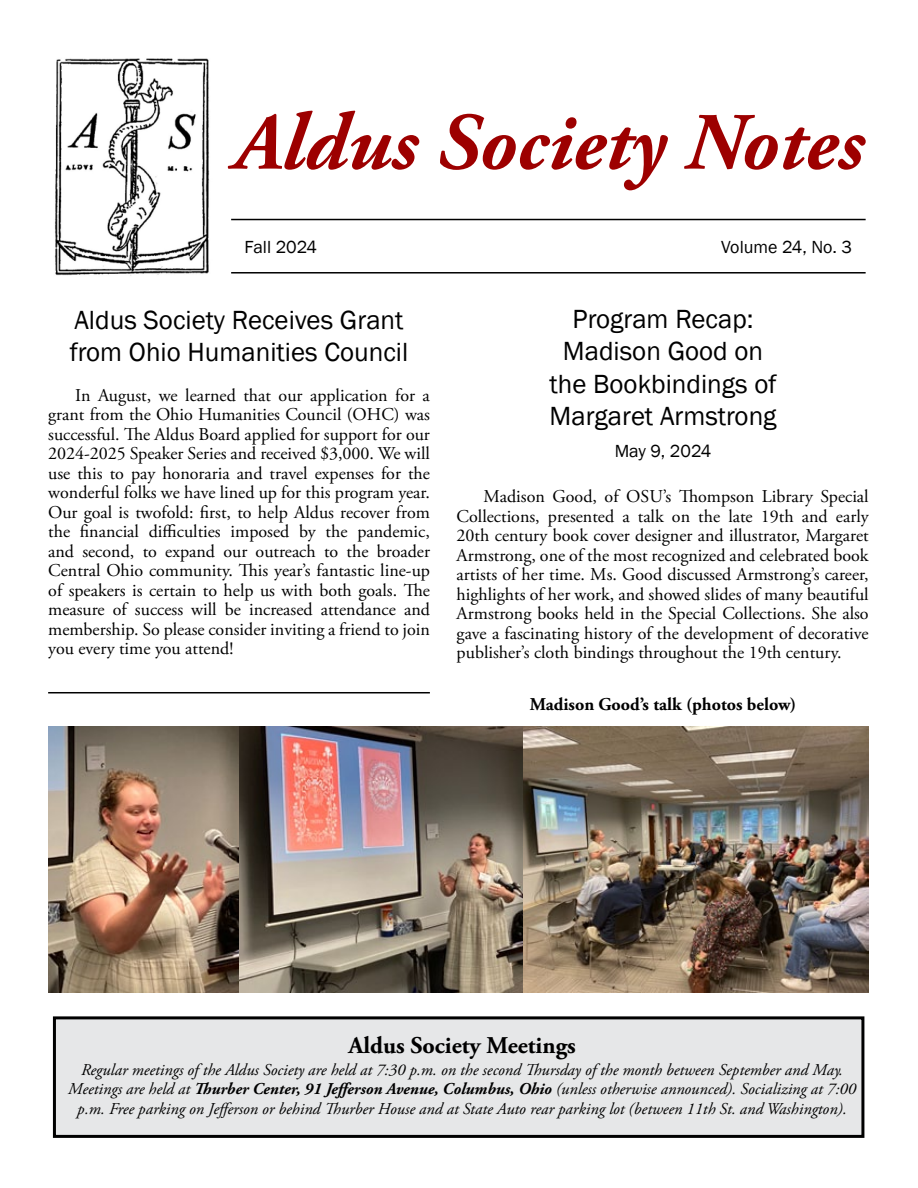
<style>
.page{position:relative;width:918px;height:1188px;background:#fff}
.page>*{position:absolute;margin:0;border:0;box-sizing:border-box;transform-origin:0 0}
.t1{font:italic 700 81px "Adobe Garamond Pro";color:#9d0000}
.t2{font:27px/32.4px "Franklin Gothic";color:#000}
.t3{font:700 24px "Adobe Garamond Pro";color:#000}
.t4{font:18px/19.5px "Adobe Garamond Pro";color:#000;text-align:justify}
.t5{font:18px "Franklin Gothic";color:#000}
.t6{font:700 18px "Adobe Garamond Pro";color:#000}
.t7{font:italic 16.5px/19.8px "Adobe Garamond Pro";color:#000;text-align:center}
.s1{font-weight:700}
</style>
<div class="page">
<img style="left:55px;top:58px;width:154px;height:218px">
<hr style="left:231px;top:219px;width:635px;height:1px;background:#000">
<hr style="left:231px;top:272px;width:635px;height:2px;background:#000">
<div style="left:54px;top:1018px;width:809px;height:118px;background:#e6e7e8"></div>
<div style="left:53px;top:1016px;width:811px;height:122px;border:3px solid #000"></div>
<hr style="left:48px;top:692px;width:382px;height:1px;background:#000">
<img style="left:48px;top:727px;width:821px;height:265px">
<h1 class="t1" style="left:234px;top:96px;width:631px">Aldus Society Notes</h1>
<p class="t5" style="left:245px;top:236px;width:74px">Fall 2024</p>
<p class="t5" style="left:721px;top:236px;width:132px">Volume 24, No. 3</p>
<h2 class="t2" style="left:70px;top:304px;width:340px">Aldus Society Receives Grant from Ohio Humanities Council</h2>
<p class="t4" style="left:48px;top:386px;width:383px;text-indent:27px">In August, we learned that our application for a grant from the Ohio Humanities Council (OHC) was successful. The Aldus Board applied for support for our 2024-2025 Speaker Series and received $3,000. We will use this to pay honoraria and travel expenses for the wonderful folks we have lined up for this program year.<br>Our goal is twofold: first, to help Aldus recover from the financial difficulties imposed by the pandemic, and second, to expand our outreach to the broader Central Ohio community. This year’s fantastic line-up of speakers is certain to help us with both goals. The measure of success will be increased attendance and membership. So please consider inviting a friend to join you every time you attend!</p>
<h2 class="t2" style="left:550px;top:303px;width:228px;text-align:center">Program Recap:<br>Madison Good on the Bookbindings of<br>Margaret Armstrong</h2>
<p class="t5" style="left:615px;top:440px;width:98px">May 9, 2024</p>
<p class="t4" style="left:457px;top:487px;width:414px;text-indent:27px">Madison Good, of OSU’s Thompson Library Special Collections, presented a talk on the late 19th and early 20th century book cover designer and illustrator, Margaret Armstrong, one of the most recognized and celebrated book artists of her time. Ms. Good discussed Armstrong’s career, highlights of her work, and showed slides of many beautiful Armstrong books held in the Special Collections. She also gave a fascinating history of the development of decorative publisher’s cloth bindings throughout the 19th century.</p>
<p class="t6" style="left:530px;top:694px;width:268px">Madison Good’s talk (photos below)</p>
<h3 class="t3" style="left:348px;top:1031px;width:229px">Aldus Society Meetings</h3>
<p class="t7" style="left:68px;top:1060px;width:789px">Regular meetings of the Aldus Society are held at 7:30 p.m. on the second Thursday of the month between September and May.<br>Meetings are held at <span class="s1">Thurber Center, 91 Jefferson Avenue, Columbus, Ohio</span> (unless otherwise announced). Socializing at 7:00 p.m. Free parking on Jefferson or behind Thurber House and at State Auto rear parking lot (between 11th St. and Washington).</p>
</div>
